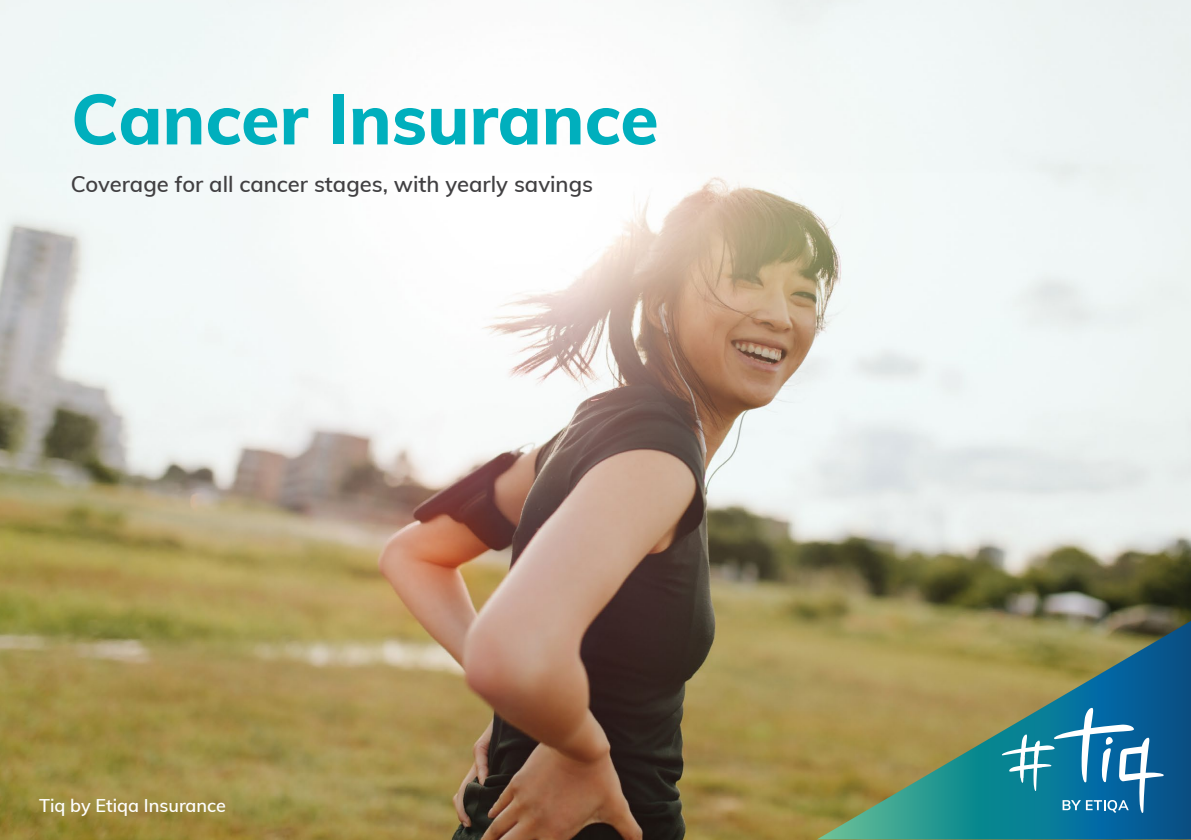
<style>
.page{position:relative;width:1191px;height:840px;background:#fff}
.page>*{position:absolute;margin:0;border:0;box-sizing:border-box;transform-origin:0 0}
.t1{font:800 70px "Muli";color:#00afbd}
.t2{font:600 22px "Muli";color:#414042}
.t3{font:600 18px "Muli";color:#fff}
</style>
<div class="page">
<img style="left:0;top:0;width:1191px;height:839px">
<svg style="left:817px;top:620px;width:374px;height:218px;background:#6e8669"></svg>
<svg style="left:1002px;top:707px;width:161px;height:105px;background:#3388a8"></svg>
<h1 class="t1" style="left:71px;top:68px;width:589px">Cancer Insurance</h1>
<p class="t2" style="left:71px;top:168px;width:524px">Coverage for all cancer stages, with yearly savings</p>
<p class="t3" style="left:39px;top:791px;width:188px">Tiq by Etiqa Insurance</p>
</div>
